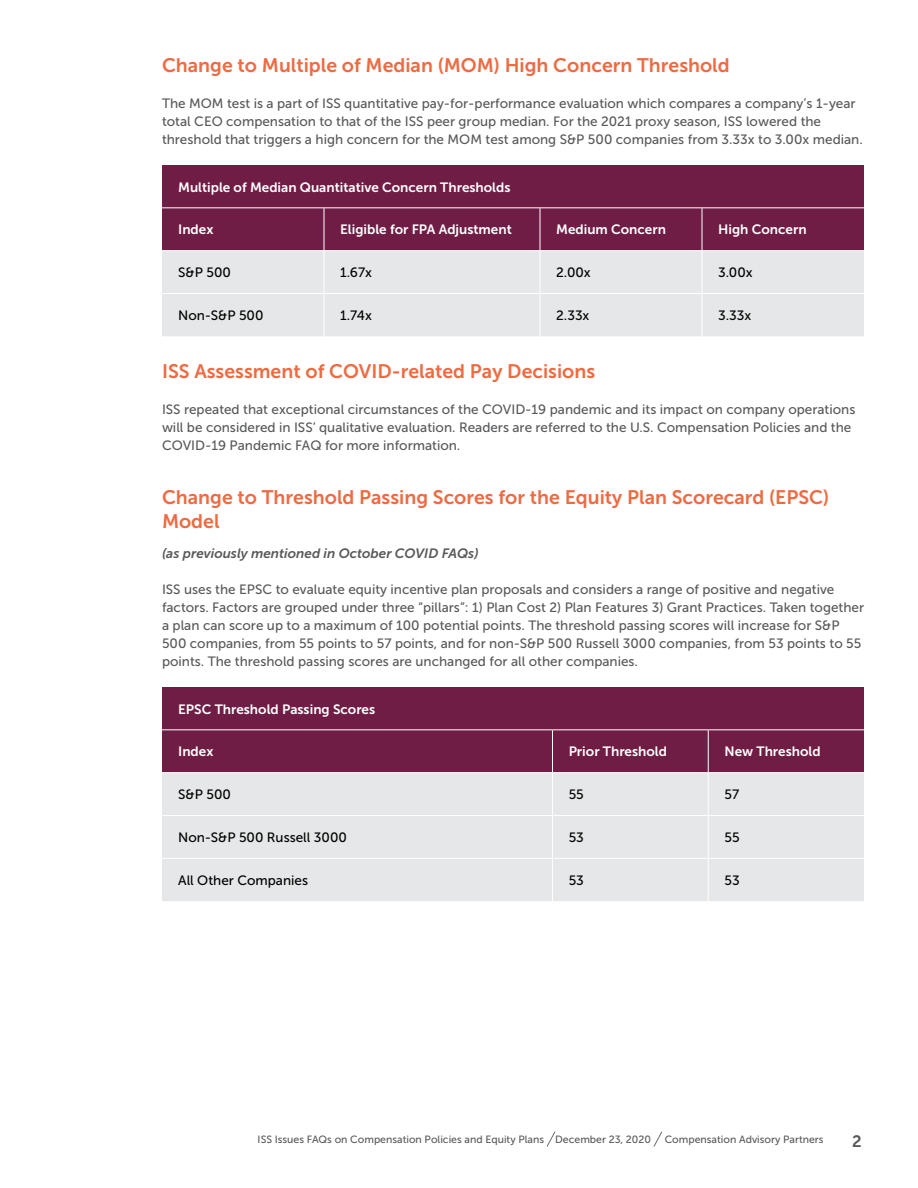
<style>
.page{position:relative;width:918px;height:1188px;background:#fff}
.page>*{position:absolute;margin:0;border:0;box-sizing:border-box;transform-origin:0 0}
.t1{font:19.5px/24px "Museo Sans 700";color:#ed6b42}
.t2{font:16.5px "Museo Sans 700";color:#58595b}
.t3{font:13.5px/18px "Museo Sans 500";color:#58595b}
.t4{font:13.5px "Museo Sans 700";color:#fff}
.t5{font:13.5px "Museo Sans 500";color:#000}
.t6{font:italic 13.5px "Museo Sans 700";color:#58595b}
.t7{font:10.5px "Museo Sans 500";color:#58595b}
</style>
<div class="page">
<svg style="left:547px;top:1131px;width:9px;height:16px"></svg>
<svg style="left:653px;top:1131px;width:9px;height:16px"></svg>
<div style="left:162px;top:165px;width:702px;height:85px;background:#701d46"></div>
<div style="left:162px;top:251px;width:702px;height:85px;background:#e6e7e8"></div>
<hr style="left:162px;top:207px;width:162px;height:1px;background:#fff">
<hr style="left:324px;top:207px;width:216px;height:1px;background:#fff">
<hr style="left:324px;top:208px;width:1px;height:42px;background:#fff">
<hr style="left:540px;top:207px;width:162px;height:1px;background:#fff">
<hr style="left:540px;top:208px;width:1px;height:42px;background:#fff">
<hr style="left:702px;top:207px;width:162px;height:1px;background:#fff">
<hr style="left:702px;top:208px;width:1px;height:42px;background:#fff">
<hr style="left:324px;top:251px;width:1px;height:42px;background:#fff">
<hr style="left:540px;top:251px;width:1px;height:42px;background:#fff">
<hr style="left:702px;top:251px;width:1px;height:42px;background:#fff">
<hr style="left:162px;top:293px;width:162px;height:1px;background:#fff">
<hr style="left:324px;top:293px;width:216px;height:1px;background:#fff">
<hr style="left:324px;top:294px;width:1px;height:42px;background:#fff">
<hr style="left:540px;top:293px;width:162px;height:1px;background:#fff">
<hr style="left:540px;top:294px;width:1px;height:42px;background:#fff">
<hr style="left:702px;top:293px;width:162px;height:1px;background:#fff">
<hr style="left:702px;top:294px;width:1px;height:42px;background:#fff">
<div style="left:162px;top:687px;width:702px;height:85px;background:#701d46"></div>
<div style="left:162px;top:773px;width:702px;height:128px;background:#e6e7e8"></div>
<hr style="left:162px;top:729px;width:390px;height:1px;background:#fff">
<hr style="left:552px;top:729px;width:156px;height:1px;background:#fff">
<hr style="left:552px;top:730px;width:1px;height:42px;background:#fff">
<hr style="left:708px;top:729px;width:156px;height:1px;background:#fff">
<hr style="left:708px;top:730px;width:1px;height:42px;background:#fff">
<hr style="left:552px;top:773px;width:1px;height:42px;background:#fff">
<hr style="left:708px;top:773px;width:1px;height:42px;background:#fff">
<hr style="left:162px;top:815px;width:390px;height:1px;background:#fff">
<hr style="left:552px;top:815px;width:156px;height:1px;background:#fff">
<hr style="left:552px;top:816px;width:1px;height:42px;background:#fff">
<hr style="left:708px;top:815px;width:156px;height:1px;background:#fff">
<hr style="left:708px;top:816px;width:1px;height:42px;background:#fff">
<hr style="left:162px;top:858px;width:390px;height:1px;background:#fff">
<hr style="left:552px;top:858px;width:156px;height:1px;background:#fff">
<hr style="left:552px;top:859px;width:1px;height:42px;background:#fff">
<hr style="left:708px;top:858px;width:156px;height:1px;background:#fff">
<hr style="left:708px;top:859px;width:1px;height:42px;background:#fff">
<h1 class="t1" style="left:162px;top:53px;width:569px">Change to Multiple of Median (MOM) High Concern Threshold</h1>
<p class="t3" style="left:162px;top:94px;width:702px">The MOM test is a part of ISS quantitative pay-for-performance evaluation which compares a company’s 1-year total CEO compensation to that of the ISS peer group median. For the 2021 proxy season, ISS lowered the threshold that triggers a high concern for the MOM test among S&amp;P 500 companies from 3.33x to 3.00x median.</p>
<p class="t4" style="left:178px;top:179px;width:334px">Multiple of Median Quantitative Concern Thresholds</p>
<p class="t4" style="left:178px;top:222px;width:37px">Index</p>
<p class="t4" style="left:340px;top:222px;width:173px">Eligible for FPA Adjustment</p>
<p class="t4" style="left:556px;top:222px;width:111px">Medium Concern</p>
<p class="t4" style="left:718px;top:222px;width:90px">High Concern</p>
<p class="t5" style="left:178px;top:265px;width:54px">S&amp;P 500</p>
<p class="t5" style="left:340px;top:265px;width:33px">1.67x</p>
<p class="t5" style="left:556px;top:265px;width:36px">2.00x</p>
<p class="t5" style="left:718px;top:265px;width:36px">3.00x</p>
<p class="t5" style="left:178px;top:308px;width:87px">Non-S&amp;P 500</p>
<p class="t5" style="left:340px;top:308px;width:33px">1.74x</p>
<p class="t5" style="left:556px;top:308px;width:35px">2.33x</p>
<p class="t5" style="left:718px;top:308px;width:35px">3.33x</p>
<h1 class="t1" style="left:162px;top:359px;width:435px">ISS Assessment of COVID-related Pay Decisions</h1>
<p class="t3" style="left:162px;top:400px;width:695px">ISS repeated that exceptional circumstances of the COVID-19 pandemic and its impact on company operations will be considered in ISS’ qualitative evaluation. Readers are referred to the U.S. Compensation Policies and the<br>COVID-19 Pandemic FAQ for more information.</p>
<h1 class="t1" style="left:162px;top:485px;width:669px">Change to Threshold Passing Scores for the Equity Plan Scorecard (EPSC)<br>Model</h1>
<p class="t6" style="left:162px;top:546px;width:318px">(as previously mentioned in October COVID FAQs)</p>
<p class="t3" style="left:162px;top:580px;width:704px">ISS uses the EPSC to evaluate equity incentive plan proposals and considers a range of positive and negative factors. Factors are grouped under three “pillars”: 1) Plan Cost 2) Plan Features 3) Grant Practices. Taken together a plan can score up to a maximum of 100 potential points. The threshold passing scores will increase for S&amp;P 500 companies, from 55 points to 57 points, and for non-S&amp;P 500 Russell 3000 companies, from 53 points to 55 points. The threshold passing scores are unchanged for all other companies.</p>
<p class="t4" style="left:178px;top:701px;width:199px">EPSC Threshold Passing Scores</p>
<p class="t4" style="left:178px;top:744px;width:37px">Index</p>
<p class="t4" style="left:569px;top:744px;width:100px">Prior Threshold</p>
<p class="t4" style="left:724px;top:744px;width:98px">New Threshold</p>
<p class="t5" style="left:178px;top:787px;width:54px">S&amp;P 500</p>
<p class="t5" style="left:569px;top:787px;width:17px">55</p>
<p class="t5" style="left:724px;top:787px;width:16px">57</p>
<p class="t5" style="left:178px;top:830px;width:170px">Non-S&amp;P 500 Russell 3000</p>
<p class="t5" style="left:569px;top:830px;width:17px">53</p>
<p class="t5" style="left:724px;top:830px;width:17px">55</p>
<p class="t5" style="left:178px;top:873px;width:131px">All Other Companies</p>
<p class="t5" style="left:569px;top:873px;width:17px">53</p>
<p class="t5" style="left:724px;top:873px;width:17px">53</p>
<p class="t7" style="left:258px;top:1133px;width:395px">ISS Issues FAQs on Compensation Policies and Equity Plans December 23, 2020</p>
<p class="t7" style="left:665px;top:1133px;width:160px">Compensation Advisory Partners</p>
<p class="t2" style="left:852px;top:1132px;width:11px">2</p>
</div>
